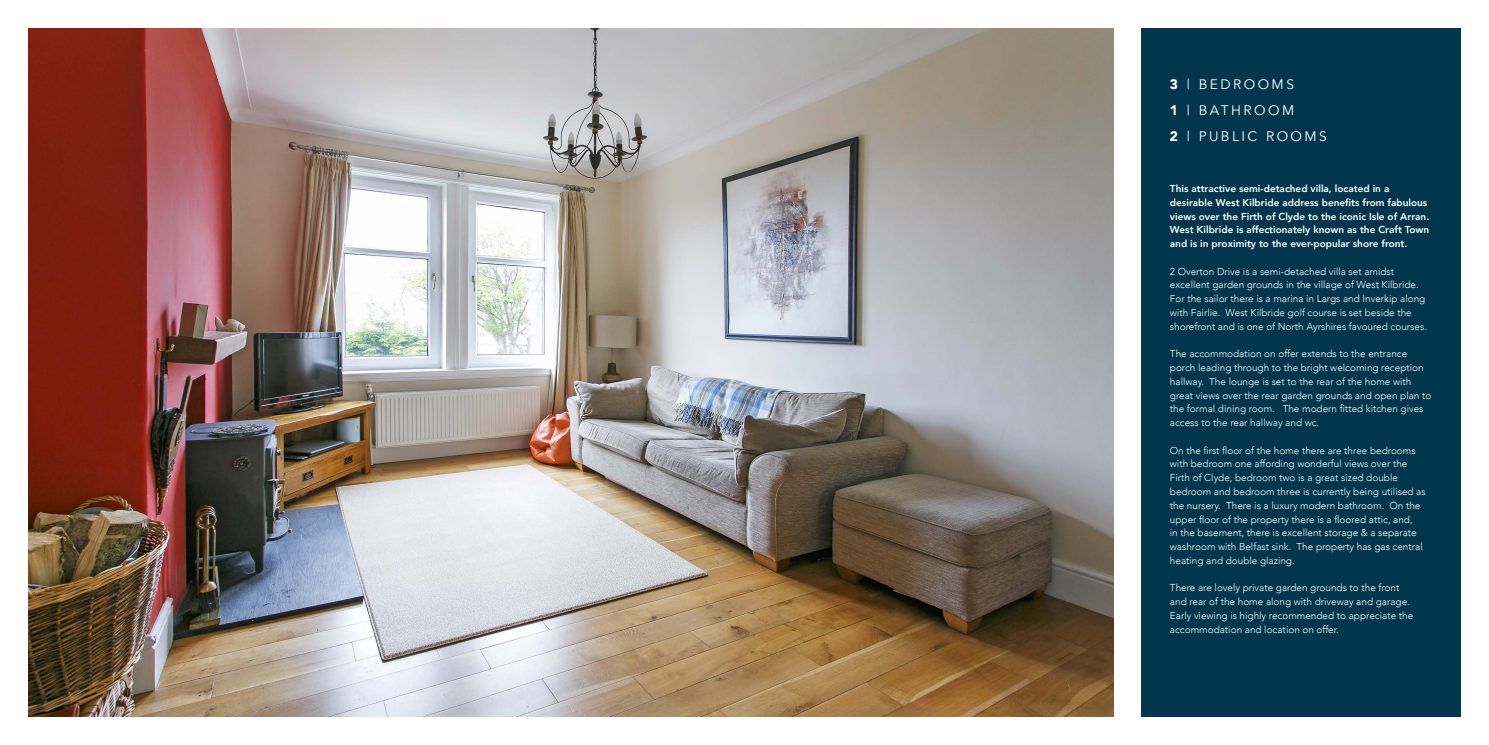
<style>
.page{position:relative;width:1489px;height:745px;background:#fff}
.page>*{position:absolute;margin:0;border:0;box-sizing:border-box;transform-origin:0 0}
.t1{font:13.75px/26.2px "Avenir";letter-spacing:.18em;color:#fff}
.t2{font:300 10px/13.8px "Avenir";color:#fff}
.t3{font:800 10px/13.8px "Avenir";color:#fff}
.s1{font-weight:900}
</style>
<div class="page">
<div style="left:28px;top:28px;width:1432px;height:688px;background:#01364d"></div>
<div style="left:1113px;top:0;width:28px;height:744px;background:#fff"></div>
<img style="left:28px;top:28px;width:1085px;height:688px">
<h1 class="t1" style="left:1169px;top:71px;width:158px"><span class="s1">3</span> | BEDROOMS<br><span class="s1">1</span> | BATHROOM<br><span class="s1">2</span> | PUBLIC ROOMS</h1>
<p class="t3" style="left:1169px;top:182px;width:261px">This attractive semi-detached villa, located in a desirable West Kilbride address benefits from fabulous views over the Firth of Clyde to the iconic Isle of Arran.<br>West Kilbride is affectionately known as the Craft Town and is in proximity to the ever-popular shore front.</p>
<p class="t2" style="left:1169px;top:264px;width:258px">2 Overton Drive is a semi-detached villa set amidst excellent garden grounds in the village of West Kilbride.<br>For the sailor there is a marina in Largs and Inverkip along with Fairlie. West Kilbride golf course is set beside the shorefront and is one of North Ayrshires favoured courses.</p>
<p class="t2" style="left:1169px;top:347px;width:263px">The accommodation on offer extends to the entrance porch leading through to the bright welcoming reception hallway. The lounge is set to the rear of the home with great views over the rear garden grounds and open plan to the formal dining room. The modern fitted kitchen gives access to the rear hallway and wc.</p>
<p class="t2" style="left:1169px;top:443px;width:257px">On the first floor of the home there are three bedrooms with bedroom one affording wonderful views over the Firth of Clyde, bedroom two is a great sized double bedroom and bedroom three is currently being utilised as the nursery. There is a luxury modern bathroom. On the upper floor of the property there is a floored attic, and,<br>in the basement, there is excellent storage &amp; a separate washroom with Belfast sink. The property has gas central heating and double glazing.</p>
<p class="t2" style="left:1169px;top:580px;width:245px">There are lovely private garden grounds to the front and rear of the home along with driveway and garage.<br>Early viewing is highly recommended to appreciate the accommodation and location on offer.</p>
</div>
